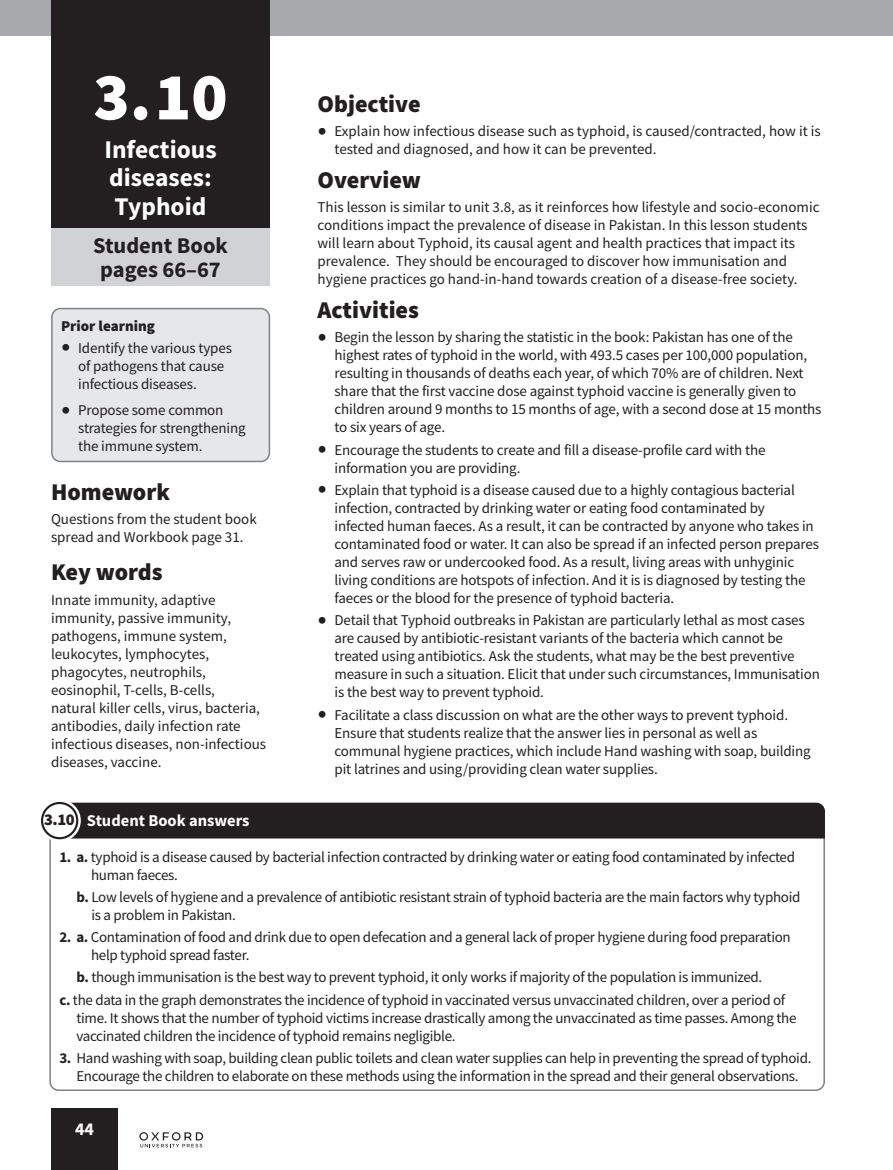
<style>
.page{position:relative;width:893px;height:1170px;background:#fff}
.page>*{position:absolute;margin:0;border:0;box-sizing:border-box;transform-origin:0 0}
.HEAD_A{font:900 67.5px "Source Sans Pro";color:#fff}
.t1{font:700 25.5px/28.5px "Source Sans Pro";color:#fff}
.A_HEAD{font:900 24px "Source Sans Pro";color:#231f20}
.t2{font:700 22.5px/24px "Source Sans Pro";color:#231f20;text-align:center}
.t3{font:700 18px "Source Sans Pro";color:#fff}
.BODY{font:700 16.5px "Source Sans Pro";color:#fff}
.BODY-2{font:900 16.5px "Source Sans Pro";color:#231f20}
.BODY-3{font:15px/18px "Source Sans Pro";letter-spacing:-.01em;color:#231f20}
.SB_ANSWERS_LIST{font:15px/18px "Source Sans Pro";letter-spacing:-.02em;color:#231f20}
.B_HEAD{font:900 15px "Source Sans Pro";color:#231f20}
.s1{font-family:"Arial";font-size:27px}
.s2{font-weight:700}
</style>
<div class="page">
<div style="left:0;top:0;width:893px;height:35px;background:#a8a9ad"></div>
<div style="left:51px;top:1108px;width:67px;height:61px;background:#231f20"></div>
<svg style="left:139px;top:1132px;width:64px;height:15px"></svg>
<div style="left:51px;top:17px;width:219px;height:269px;background:#d1d2d4"></div>
<div style="left:51px;top:0;width:219px;height:227px;background:#231f20"></div>
<div style="left:52px;top:308px;width:217px;height:153px;background:#e6e7e9;border-radius:9px"></div>
<div style="left:51px;top:308px;width:219px;height:154px;border:2px solid #808285;border-radius:9px"></div>
<div style="left:71px;top:802px;width:754px;height:36px;background:#231f20"></div>
<div style="left:39px;top:799px;width:42px;height:42px;border:7px solid #fff;border-radius:50%"></div>
<div style="left:42px;top:803px;width:35px;height:35px;background:#fff;border-radius:50%"></div>
<div style="left:41px;top:801px;width:37px;height:38px;border:2px solid #231f20;border-radius:50%"></div>
<p class="HEAD_A" style="left:93px;top:50px;width:136px">3.10</p>
<p class="t1" style="left:104px;top:134px;width:114px">Infectious diseases:<br>Typhoid</p>
<p class="t2" style="left:93px;top:233px;width:136px">Student Book pages 66–67</p>
<p class="B_HEAD" style="left:61px;top:315px;width:95px">Prior learning</p>
<p class="BODY-3" style="left:78px;top:339px;width:155px;text-indent:-17px"><span class="s1">•</span> Identify the various types of pathogens that cause infectious diseases.</p>
<p class="BODY-3" style="left:78px;top:401px;width:169px;text-indent:-17px"><span class="s1">•</span> Propose some common strategies for strengthening the immune system.</p>
<p class="A_HEAD" style="left:51px;top:475px;width:121px">Homework</p>
<p class="BODY-3" style="left:51px;top:510px;width:207px">Questions from the student book spread and Workbook page 31.</p>
<p class="A_HEAD" style="left:51px;top:556px;width:113px">Key words</p>
<p class="BODY-3" style="left:51px;top:590px;width:217px">Innate immunity, adaptive immunity, passive immunity, pathogens, immune system, leukocytes, lymphocytes, phagocytes, neutrophils, eosinophil, T-cells, B-cells,<br>natural killer cells, virus, bacteria, antibodies, daily infection rate infectious diseases, non-infectious diseases, vaccine.</p>
<p class="BODY-2" style="left:44px;top:808px;width:32px">3.10</p>
<p class="BODY" style="left:87px;top:809px;width:164px">Student Book answers</p>
<p class="A_HEAD" style="left:317px;top:87px;width:105px">Objective</p>
<p class="BODY-3" style="left:334px;top:122px;width:488px;text-indent:-17px"><span class="s1">•</span> Explain how infectious disease such as typhoid, is caused/contracted, how it is tested and diagnosed, and how it can be prevented.</p>
<p class="A_HEAD" style="left:317px;top:163px;width:105px">Overview</p>
<p class="BODY-3" style="left:317px;top:198px;width:503px">This lesson is similar to unit 3.8, as it reinforces how lifestyle and socio-economic conditions impact the prevalence of disease in Pakistan. In this lesson students will learn about Typhoid, its causal agent and health practices that impact its prevalence. They should be encouraged to discover how immunisation and hygiene practices go hand-in-hand towards creation of a disease-free society.</p>
<p class="A_HEAD" style="left:317px;top:293px;width:103px">Activities</p>
<p class="BODY-3" style="left:334px;top:328px;width:489px;text-indent:-17px"><span class="s1">•</span> Begin the lesson by sharing the statistic in the book: Pakistan has one of the highest rates of typhoid in the world, with 493.5 cases per 100,000 population, resulting in thousands of deaths each year, of which 70% are of children. Next share that the first vaccine dose against typhoid vaccine is generally given to children around 9 months to 15 months of age, with a second dose at 15 months to six years of age.</p>
<p class="BODY-3" style="left:334px;top:440px;width:432px;text-indent:-17px"><span class="s1">•</span> Encourage the students to create and fill a disease-profile card with the information you are providing.</p>
<p class="BODY-3" style="left:334px;top:481px;width:486px;text-indent:-17px"><span class="s1">•</span> Explain that typhoid is a disease caused due to a highly contagious bacterial infection, contracted by drinking water or eating food contaminated by<br>infected human faeces. As a result, it can be contracted by anyone who takes in contaminated food or water. It can also be spread if an infected person prepares and serves raw or undercooked food. As a result, living areas with unhyginic living conditions are hotspots of infection. And it is is diagnosed by testing the faeces or the blood for the presence of typhoid bacteria.</p>
<p class="BODY-3" style="left:334px;top:611px;width:487px;text-indent:-17px"><span class="s1">•</span> Detail that Typhoid outbreaks in Pakistan are particularly lethal as most cases are caused by antibiotic-resistant variants of the bacteria which cannot be treated using antibiotics. Ask the students, what may be the best preventive measure in such a situation. Elicit that under such circumstances, Immunisation is the best way to prevent typhoid.</p>
<p class="BODY-3" style="left:334px;top:705px;width:478px;text-indent:-17px"><span class="s1">•</span> Facilitate a class discussion on what are the other ways to prevent typhoid.<br>Ensure that students realize that the answer lies in personal as well as communal hygiene practices, which include Hand washing with soap, building pit latrines and using/providing clean water supplies.</p>
<p class="SB_ANSWERS_LIST" style="left:91px;top:847px;width:706px;text-indent:-32px"><span class="s2">1. a.</span> typhoid is a disease caused by bacterial infection contracted by drinking water or eating food contaminated by infected human faeces.</p>
<p class="SB_ANSWERS_LIST" style="left:91px;top:887px;width:710px;text-indent:-15px"><span class="s2">b.</span> Low levels of hygiene and a prevalence of antibiotic resistant strain of typhoid bacteria are the main factors why typhoid is a problem in Pakistan.</p>
<p class="SB_ANSWERS_LIST" style="left:91px;top:928px;width:701px;text-indent:-32px"><span class="s2">2. a.</span> Contamination of food and drink due to open defecation and a general lack of proper hygiene during food preparation help typhoid spread faster.</p>
<p class="SB_ANSWERS_LIST" style="left:76px;top:968px;width:687px"><span class="s2">b.</span> though immunisation is the best way to prevent typhoid, it only works if majority of the population is immunized.</p>
<p class="SB_ANSWERS_LIST" style="left:76px;top:990px;width:722px;text-indent:-17px"><span class="s2">c.</span> the data in the graph demonstrates the incidence of typhoid in vaccinated versus unvaccinated children, over a period of time. It shows that the number of typhoid victims increase drastically among the unvaccinated as time passes. Among the vaccinated children the incidence of typhoid remains negligible.</p>
<p class="SB_ANSWERS_LIST" style="left:59px;top:1048px;width:754px;text-align:center"><span class="s2">3.</span> Hand washing with soap, building clean public toilets and clean water supplies can help in preventing the spread of typhoid.<br>Encourage the children to elaborate on these methods using the information in the spread and their general observations.</p>
<p class="t3" style="left:75px;top:1117px;width:21px">44</p>
</div>
